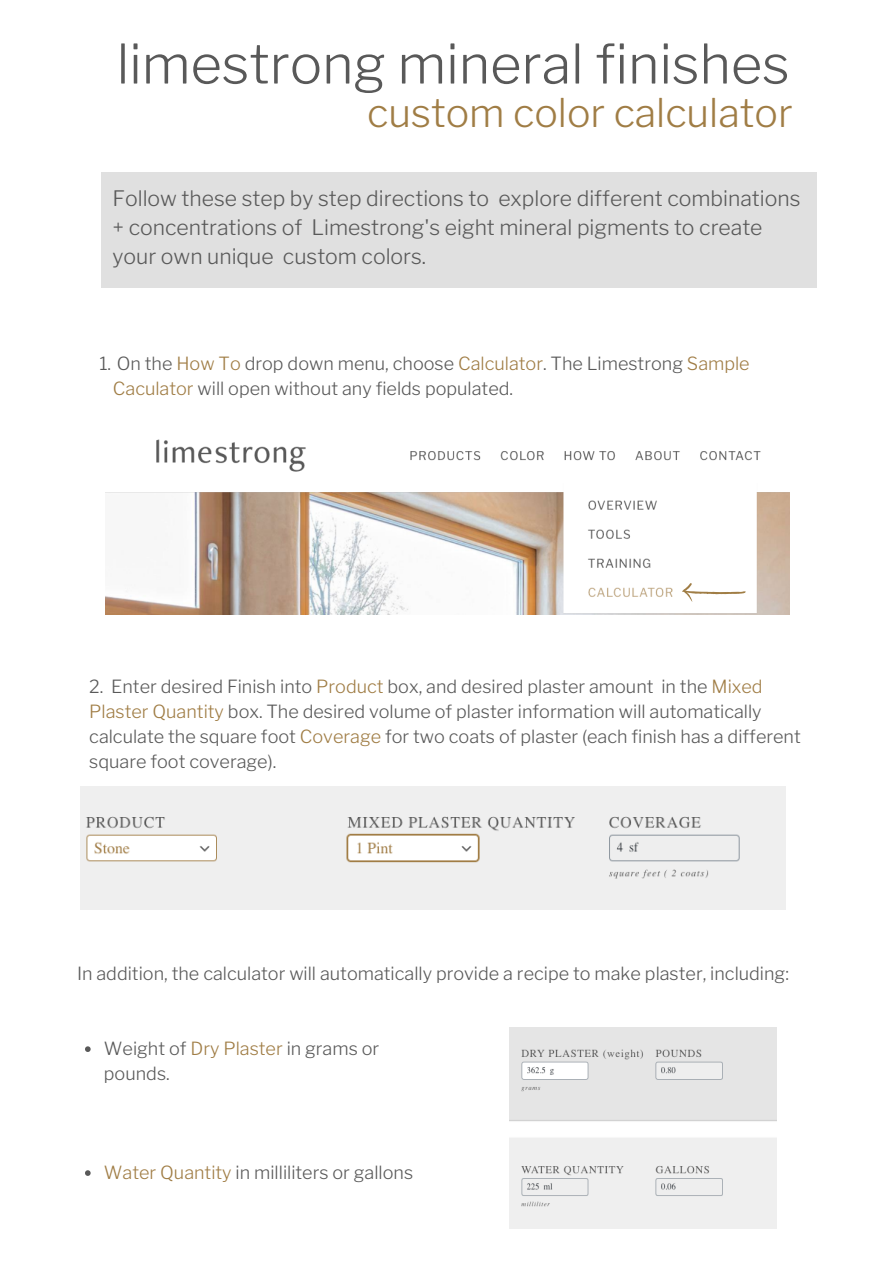
<style>
.page{position:relative;width:894px;height:1264px;background:#fff}
.page>*{position:absolute;margin:0;border:0;box-sizing:border-box;transform-origin:0 0}
.t1{font:300 54px "Libre Franklin";color:#595959}
.t2{font:300 39.3px "Libre Franklin";color:#a07d45}
.t3{font:300 21.15px/29px "Libre Franklin";color:#595959}
.t4{font:300 18px/24.8px "Libre Franklin";color:#595959}
.s1{color:#a07d45}
</style>
<div class="page">
<img style="left:105px;top:439px;width:684px;height:175px">
<svg style="left:681px;top:583px;width:64px;height:19px"></svg>
<img style="left:80px;top:787px;width:705px;height:122px">
<div style="left:101px;top:172px;width:715px;height:116px;background:#e0e0e0"></div>
<svg style="left:85px;top:1046px;width:6px;height:5px"></svg>
<svg style="left:85px;top:1170px;width:6px;height:5px"></svg>
<img style="left:509px;top:1027px;width:267px;height:201px">
<h1 class="t1" style="left:117px;top:31px;width:674px">limestrong mineral finishes</h1>
<h2 class="t2" style="left:367px;top:88px;width:427px">custom color calculator</h2>
<p class="t3" style="left:112px;top:184px;width:689px">Follow these step by step directions to explore different combinations + concentrations of Limestrong's eight mineral pigments to create your own unique custom colors.</p>
<p class="t4" style="left:113px;top:351px;width:638px;text-indent:-14px">1. On the <span class="s1">How To</span> drop down menu, choose <span class="s1">Calculator</span>. The Limestrong <span class="s1">Sample<br>Caculator</span> will open without any fields populated.</p>
<p class="t4" style="left:89px;top:674px;width:712px">2. Enter desired Finish into <span class="s1">Product</span> box, and desired plaster amount in the <span class="s1">Mixed Plaster Quantity</span> box. The desired volume of plaster information will automatically calculate the square foot <span class="s1">Coverage</span> for two coats of plaster (each finish has a different square foot coverage).</p>
<p class="t4" style="left:77px;top:961px;width:713px">In addition, the calculator will automatically provide a recipe to make plaster, including:</p>
<p class="t4" style="left:104px;top:1036px;width:277px">Weight of <span class="s1">Dry Plaster</span> in grams or pounds.</p>
<p class="t4" style="left:104px;top:1160px;width:311px"><span class="s1">Water Quantity</span> in milliliters or gallons</p>
</div>
